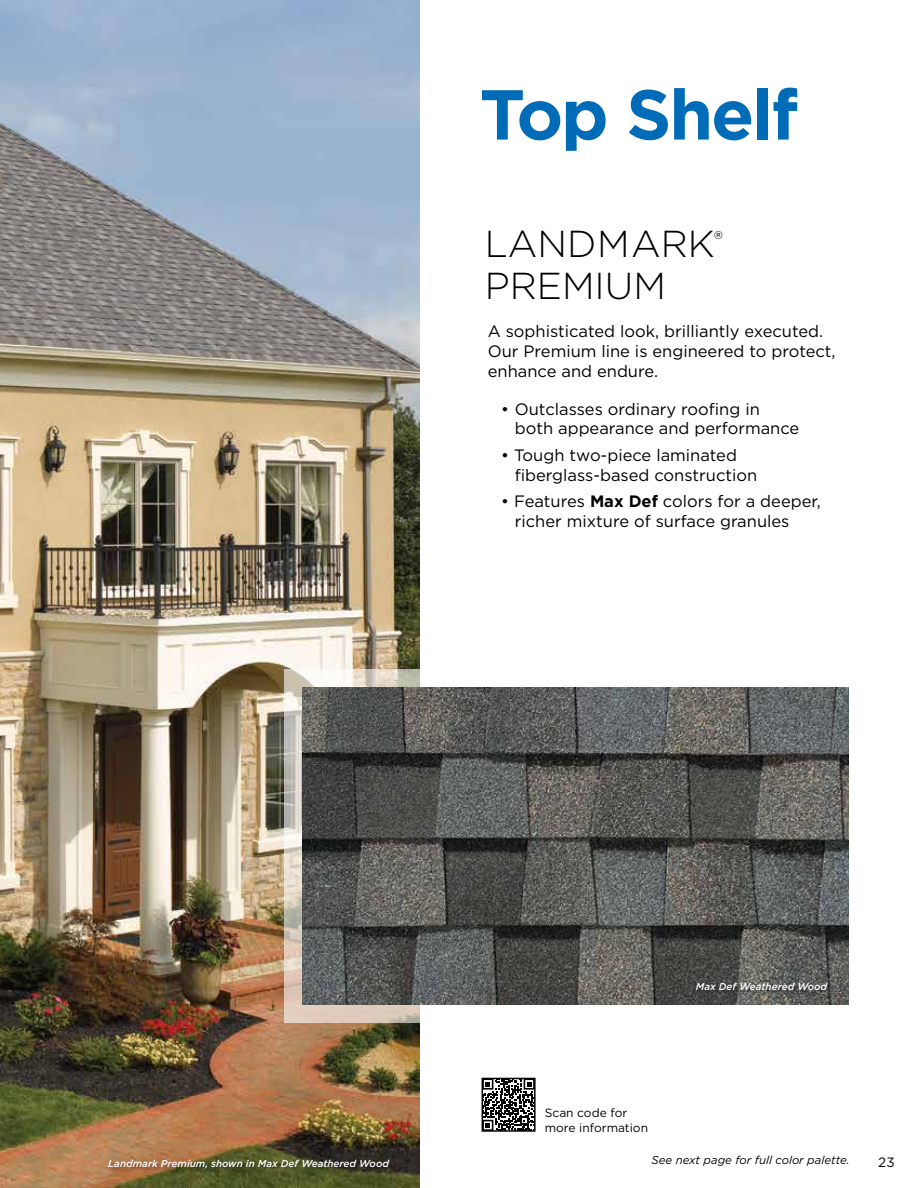
<style>
.page{position:relative;width:918px;height:1188px;background:#fff}
.page>*{position:absolute;margin:0;border:0;box-sizing:border-box;transform-origin:0 0}
.t1{font:700 70.5px "Gotham";letter-spacing:-.03em;color:#006cb7}
.t2{font:300 37.5px/42px "Gotham";color:#000}
.t3{font:16.5px/19.8px "Gotham";color:#000}
.t4{font:13.5px "Gotham";color:#000}
.t5{font:12px/14.4px "Gotham";color:#000}
.t6{font:italic 11.4px "Gotham";color:#000}
.t7{font:italic 500 9.9px "Gotham";color:#fff}
.s1{font-weight:700}
</style>
<div class="page">
<img style="left:0;top:0;width:419px;height:1188px">
<div style="left:107px;top:1159px;width:288px;height:16px;background:#000;opacity:.4"></div>
<svg style="left:285px;top:670px;width:135px;height:353px;background:#dad0c3"></svg>
<img style="left:302px;top:687px;width:546px;height:318px">
<div style="left:695px;top:981px;width:138px;height:14px;background:#000;opacity:.4"></div>
<svg style="left:485px;top:1081px;width:48px;height:48px"></svg>
<div style="left:482px;top:1078px;width:54px;height:54px;border:2px solid #000"></div>
<h1 class="t1" style="left:480px;top:68px;width:320px">Top Shelf</h1>
<h2 class="t2" style="left:485px;top:222px;width:240px">LANDMARK<sup>®<br></sup>PREMIUM</h2>
<p class="t3" style="left:488px;top:321px;width:349px">A sophisticated look, brilliantly executed.<br>Our Premium line is engineered to protect, enhance and endure.</p>
<p class="t3" style="left:515px;top:399px;width:286px;text-indent:-13px">• Outclasses ordinary roofing in both appearance and performance</p>
<p class="t3" style="left:515px;top:445px;width:244px;text-indent:-13px">• Tough two-piece laminated fiberglass-based construction</p>
<p class="t3" style="left:515px;top:491px;width:308px;text-indent:-13px">• Features <span class="s1">Max Def</span> colors for a deeper, richer mixture of surface granules</p>
<p class="t7" style="left:696px;top:980px;width:133px">Max Def Weathered Wood</p>
<p class="t5" style="left:545px;top:1106px;width:105px">Scan code for more information</p>
<p class="t7" style="left:108px;top:1157px;width:282px">Landmark Premium, shown in Max Def Weathered Wood</p>
<p class="t6" style="left:652px;top:1152px;width:199px">See next page for full color palette.</p>
<p class="t4" style="left:878px;top:1153px;width:18px">23</p>
</div>
